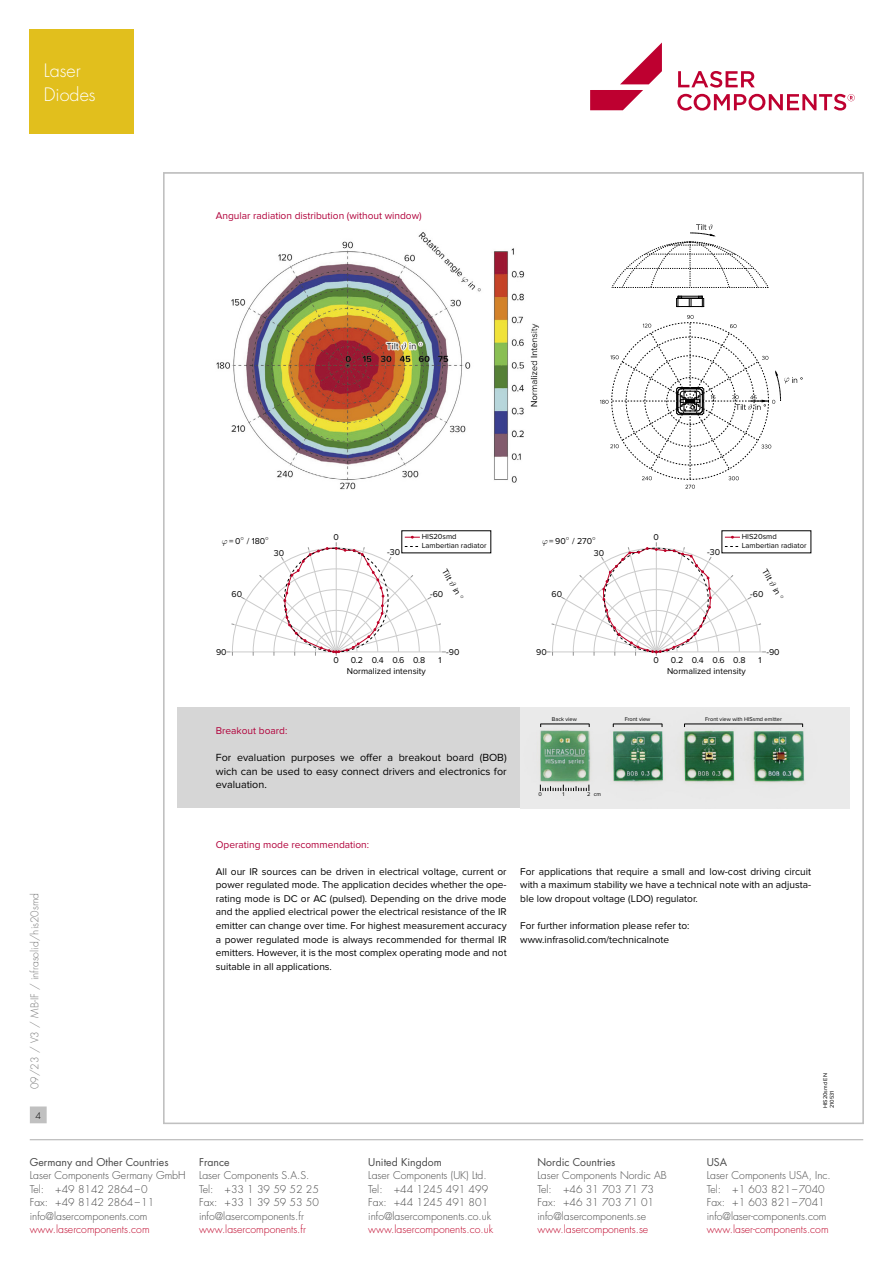
<style>
.page{position:relative;width:893px;height:1263px;background:#fff}
.page>*{position:absolute;margin:0;border:0;box-sizing:border-box;transform-origin:0 0}
.t1{font:300 18px/24px "Futura Std";color:#fff}
.t2{font:10.65px/13.5px "Proxima Nova";color:#000;text-align:justify}
.t3{font:300 10.5px/13.5px "Futura Std";color:#484848}
.t4{font:300 10.5px "Futura Std";color:#be0027}
.t5{font:10.5px "Futura Std";color:#484848}
.t6{font:300 10.5px "Futura Std";color:#7c7c7c}
.t7{font:10.2px/13.5px "Proxima Nova";color:#000;text-align:justify}
.t8{font:10.2px "Proxima Nova";color:#b1003a}
.t9{font:300 9px "Futura Std";color:#000}
.t10{font:8.85px "Proxima Nova";color:#000}
.t11{font:7.65px/9.3px "Proxima Nova";color:#000}
.t12{font:5.7px/6.8px "Proxima Nova";color:#000}
.s1{font-family:"CMMI10"}
</style>
<div class="page">
<hr style="left:30px;top:1139px;width:833px;height:1px;background:#c0c0c0">
<div style="left:31px;top:1107px;width:15px;height:16px;background:#c0c0c0"></div>
<div style="left:30px;top:1106px;width:17px;height:17px;border:1px solid #c0c0c0"></div>
<svg style="left:677px;top:71px;width:178px;height:40px"></svg>
<svg style="left:590px;top:43px;width:72px;height:67px"></svg>
<img style="left:216px;top:232px;width:323px;height:258px">
<svg style="left:611px;top:242px;width:158px;height:46px"></svg>
<svg style="left:690px;top:224px;width:25px;height:12px"></svg>
<svg style="left:226px;top:536px;width:220px;height:120px"></svg>
<svg style="left:546px;top:536px;width:220px;height:120px"></svg>
<svg style="left:676px;top:296px;width:28px;height:11px"></svg>
<svg style="left:600px;top:315px;width:203px;height:174px"></svg>
<div style="left:177px;top:707px;width:672px;height:101px;background:#d6d6d6"></div>
<img style="left:520px;top:707px;width:329px;height:101px">
<svg style="left:540px;top:785px;width:50px;height:6px"></svg>
<hr style="left:541px;top:724px;width:48px;height:1px;background:#000">
<hr style="left:613px;top:724px;width:49px;height:1px;background:#000">
<hr style="left:684px;top:724px;width:119px;height:1px;background:#000">
<div style="left:30px;top:30px;width:104px;height:104px;background:#e1bf1d"></div>
<h1 class="t1" style="left:44px;top:59px;width:53px">Laser<br>Diodes</h1>
<p class="t8" style="left:216px;top:210px;width:207px">Angular radiation distribution (without window)</p>
<p class="t10" style="left:222px;top:536px;width:48px"><span class="s1">ϕ</span>=0<sup>◦</sup> / 180<sup>◦</sup></p>
<p class="t11" style="left:422px;top:532px;width:66px">HIS20smd<br>Lambertian radiator</p>
<p class="t10" style="left:333px;top:532px;width:7px">0</p>
<p class="t10" style="left:387px;top:547px;width:14px">-30</p>
<p class="t10" style="left:274px;top:548px;width:12px">30</p>
<p class="t10" style="left:542px;top:536px;width:55px"><span class="s1">ϕ</span> = 90<sup>◦</sup> / 270<sup>◦</sup></p>
<p class="t11" style="left:742px;top:532px;width:66px">HIS20smd<br>Lambertian radiator</p>
<p class="t10" style="left:654px;top:532px;width:7px">0</p>
<p class="t10" style="left:707px;top:547px;width:14px">-30</p>
<p class="t10" style="left:594px;top:548px;width:12px">30</p>
<p class="t10" style="left:232px;top:589px;width:12px">60</p>
<p class="t10" style="left:449px;top:567px;width:35px;rotate:60deg">Tilt <span class="s1">ϑ</span> in <sup>◦</sup></p>
<p class="t10" style="left:430px;top:589px;width:15px">-60</p>
<p class="t10" style="left:552px;top:589px;width:12px">60</p>
<p class="t10" style="left:769px;top:567px;width:35px;rotate:60deg">Tilt <span class="s1">ϑ</span> in <sup>◦</sup></p>
<p class="t10" style="left:750px;top:589px;width:15px">-60</p>
<p class="t10" style="left:216px;top:647px;width:12px">90</p>
<p class="t10" style="left:446px;top:647px;width:15px">-90</p>
<p class="t10" style="left:333px;top:655px;width:7px">0</p>
<p class="t10" style="left:351px;top:655px;width:76px">0.2 0.4 0.6 0.8</p>
<p class="t10" style="left:438px;top:655px;width:4px">1</p>
<p class="t10" style="left:347px;top:666px;width:80px">Normalized intensity</p>
<p class="t10" style="left:536px;top:647px;width:12px">90</p>
<p class="t10" style="left:766px;top:647px;width:15px">-90</p>
<p class="t10" style="left:654px;top:655px;width:7px">0</p>
<p class="t10" style="left:671px;top:655px;width:76px">0.2 0.4 0.6 0.8</p>
<p class="t10" style="left:759px;top:655px;width:4px">1</p>
<p class="t10" style="left:667px;top:666px;width:80px">Normalized intensity</p>
<p class="t12" style="left:552px;top:715px;width:27px">Back view</p>
<p class="t12" style="left:625px;top:715px;width:27px">Front view</p>
<p class="t12" style="left:705px;top:715px;width:78px">Front view with HISsmd emitter</p>
<p class="t8" style="left:216px;top:725px;width:73px">Breakout board:</p>
<p class="t2" style="left:216px;top:751px;width:292px">For evaluation purposes we offer a breakout board (BOB) wich can be used to easy connect drivers and electronics for evaluation.</p>
<p class="t12" style="left:538px;top:791px;width:5px">0</p>
<p class="t12" style="left:563px;top:791px;width:3px">1</p>
<p class="t12" style="left:587px;top:791px;width:15px">2 cm</p>
<p class="t6" style="left:28px;top:1089px;width:198px;rotate:-90deg">09/23 / V3 / MB-IF / infrasolid/his20smd</p>
<p class="t9" style="left:35px;top:1110px;width:7px">4</p>
<p class="t8" style="left:216px;top:838px;width:155px">Operating mode recommendation:</p>
<p class="t7" style="left:216px;top:865px;width:292px">All our IR sources can be driven in electrical voltage, current or power regulated mode. The application decides whether the ope&shy;rating mode is DC or AC (pulsed). Depending on the drive mode and the applied electrical power the electrical resistance of the IR emitter can change over time. For highest measurement accuracy a power regulated mode is always recommended for thermal IR emitters. However, it is the most complex operating mode and not suitable in all applications.</p>
<p class="t7" style="left:520px;top:865px;width:292px">For applications that require a small and low-cost driving circuit with a maximum stability we have a technical note with an adjusta&shy;ble low dropout voltage (LDO) regulator.</p>
<p class="t7" style="left:520px;top:919px;width:171px">For further information please refer to: www.infrasolid.com/technicalnote</p>
<p class="t12" style="left:822px;top:1108px;width:36px;rotate:-90deg">HIS20smd EN<br>210531</p>
<p class="t5" style="left:30px;top:1155px;width:140px">Germany and Other Countries</p>
<p class="t3" style="left:30px;top:1169px;width:157px">Laser Components Germany GmbH<br>Tel: +49 8142 2864–0<br>Fax: +49 8142 2864–11 info@lasercomponents.com</p>
<p class="t4" style="left:30px;top:1223px;width:121px">www.lasercomponents.com</p>
<p class="t5" style="left:199px;top:1155px;width:32px">France</p>
<p class="t3" style="left:199px;top:1169px;width:121px">Laser Components S.A.S.<br>Tel: +33 1 39 59 52 25<br>Fax: +33 1 39 59 53 50 info@lasercomponents.fr</p>
<p class="t4" style="left:199px;top:1223px;width:108px">www.lasercomponents.fr</p>
<p class="t5" style="left:368px;top:1155px;width:75px">United Kingdom</p>
<p class="t3" style="left:368px;top:1169px;width:124px">Laser Components (UK) Ltd.<br>Tel: +44 1245 491 499<br>Fax: +44 1245 491 801 info@lasercomponents.co.uk</p>
<p class="t4" style="left:368px;top:1223px;width:126px">www.lasercomponents.co.uk</p>
<p class="t5" style="left:537px;top:1155px;width:79px">Nordic Countries</p>
<p class="t3" style="left:537px;top:1169px;width:131px">Laser Components Nordic AB<br>Tel: +46 31 703 71 73<br>Fax: +46 31 703 71 01 info@lasercomponents.se</p>
<p class="t4" style="left:537px;top:1223px;width:112px">www.lasercomponents.se</p>
<p class="t5" style="left:707px;top:1155px;width:22px">USA</p>
<p class="t3" style="left:707px;top:1169px;width:126px">Laser Components USA, Inc.<br>Tel: +1 603 821–7040<br>Fax: +1 603 821–7041 info@laser-components.com</p>
<p class="t4" style="left:707px;top:1223px;width:123px">www.laser-components.com</p>
</div>
